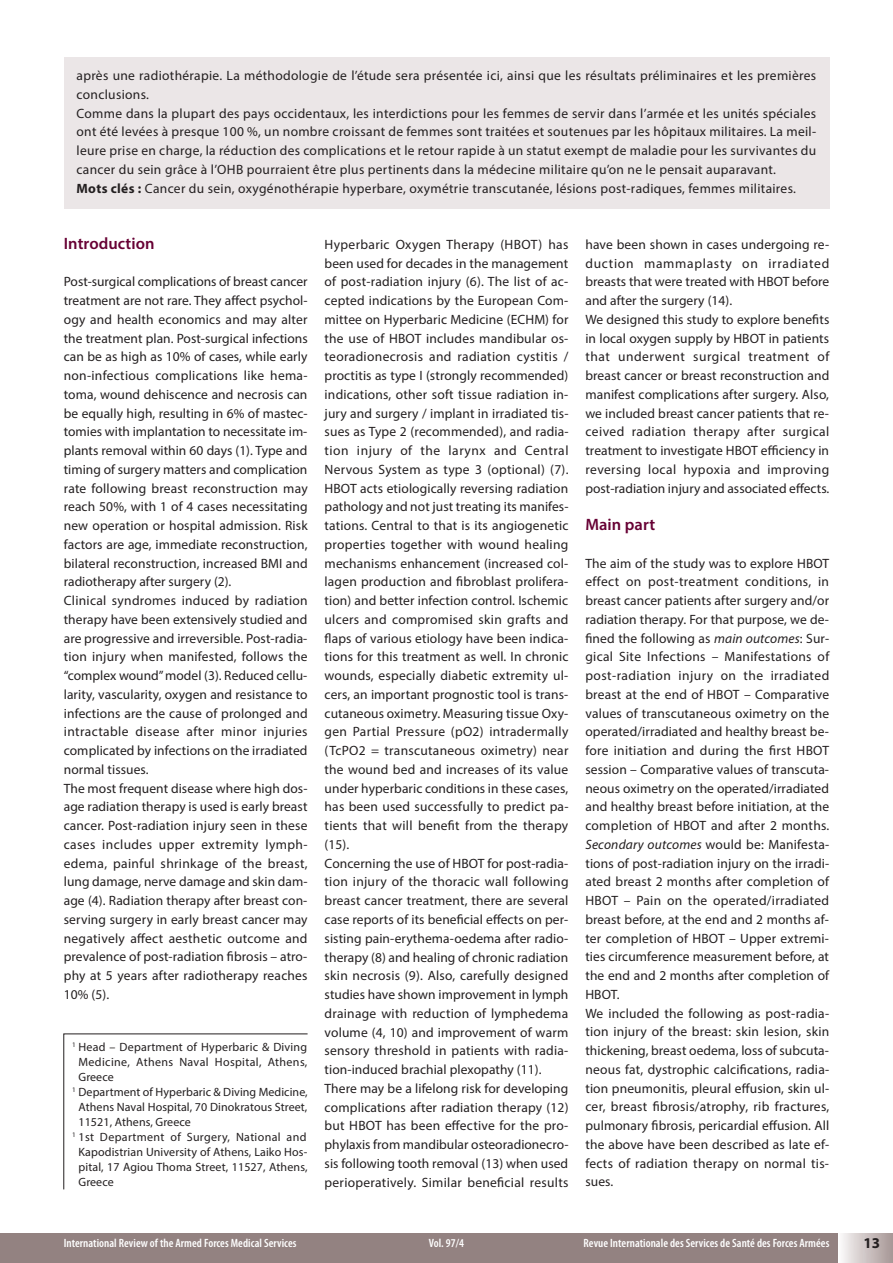
<style>
.page{position:relative;width:893px;height:1263px;background:#fff}
.page>*{position:absolute;margin:0;border:0;box-sizing:border-box;transform-origin:0 0}
.t1{font:600 16.5px "Myriad Pro";letter-spacing:.005em;color:#670134}
.t2{font:700 15px "Myriad Pro";color:#231f20}
.t3{font:13.5px/18.8px "Myriad Pro";letter-spacing:.01em;color:#231f20}
.t4{font:12px "Myriad Pro";letter-spacing:.01em;color:#231f20}
.t5{font:600 condensed 12px "Myriad Pro";letter-spacing:.005em;color:#fff}
.t6{font:12px "Myriad Pro";letter-spacing:.03em;color:#231f20}
.s1{font-weight:700}
.s2{font-style:italic}
</style>
<div class="page">
<div style="left:838px;top:1233px;width:55px;height:30px;background:linear-gradient(to right,#fbf9f9,#a69594)"></div>
<div style="left:0;top:1233px;width:838px;height:30px;background:#938281"></div>
<div style="left:64px;top:57px;width:765px;height:58px;background:#ebe6e7"></div>
<div style="left:64px;top:95px;width:765px;height:95px;background:#ebe6e7"></div>
<div style="left:64px;top:170px;width:765px;height:39px;background:#ebe6e7"></div>
<svg style="left:63px;top:1033px;width:245px;height:157px"></svg>
<p class="t3" style="left:77px;top:66px;width:741px">après une radiothérapie. La méthodologie de l’étude sera présentée ici, ainsi que les résultats préliminaires et les premières conclusions.<br>Comme dans la plupart des pays occidentaux, les interdictions pour les femmes de servir dans l’armée et les unités spéciales ont été levées à presque 100 %, un nombre croissant de femmes sont traitées et soutenues par les hôpitaux militaires. La meil&shy;leure prise en charge, la réduction des complications et le retour rapide à un statut exempt de maladie pour les survivantes du cancer du sein grâce à l’OHB pourraient être plus pertinents dans la médecine militaire qu’on ne le pensait auparavant.<br><span class="s1">Mots clés :</span> Cancer du sein, oxygénothérapie hyperbare, oxymétrie transcutanée, lésions post-radiques, femmes militaires.</p>
<p class="t1" style="left:64px;top:233px;width:92px">Introduction</p>
<p class="t3" style="left:64px;top:272px;width:245px">Post-surgical complications of breast cancer treatment are not rare. They affect psychol&shy;ogy and health economics and may alter the treatment plan. Post-surgical infections can be as high as 10% of cases, while early non-infectious complications like hema&shy;toma, wound dehiscence and necrosis can be equally high, resulting in 6% of mastec&shy;tomies with implantation to necessitate im&shy;plants removal within 60 days (1). Type and timing of surgery matters and complication rate following breast reconstruction may reach 50%, with 1 of 4 cases necessitating new operation or hospital admission. Risk factors are age, immediate reconstruction, bilateral reconstruction, increased BMI and radiotherapy after surgery (2).<br>Clinical syndromes induced by radiation therapy have been extensively studied and are progressive and irreversible. Post-radia&shy;tion injury when manifested, follows the “complex wound” model (3). Reduced cellu&shy;larity, vascularity, oxygen and resistance to infections are the cause of prolonged and intractable disease after minor injuries complicated by infections on the irradiated normal tissues.<br>The most frequent disease where high dos&shy;age radiation therapy is used is early breast cancer. Post-radiation injury seen in these cases includes upper extremity lymph&shy;edema, painful shrinkage of the breast, lung damage, nerve damage and skin dam&shy;age (4). Radiation therapy after breast con&shy;serving surgery in early breast cancer may negatively affect aesthetic outcome and prevalence of post-radiation fibrosis – atro&shy;phy at 5 years after radiotherapy reaches 10% (5).</p>
<p class="t4" style="left:72px;top:1040px;width:236px"><sup>1</sup> Head – Department of Hyperbaric &amp; Diving</p>
<p class="t6" style="left:79px;top:1055px;width:230px">Medicine, Athens Naval Hospital, Athens,</p>
<p class="t4" style="left:79px;top:1070px;width:37px">Greece</p>
<p class="t4" style="left:72px;top:1085px;width:237px"><sup>1</sup> Department of Hyperbaric &amp; Diving Medicine,</p>
<p class="t4" style="left:79px;top:1100px;width:230px">Athens Naval Hospital, 70 Dinokratous Street,</p>
<p class="t4" style="left:79px;top:1115px;width:114px">11521, Athens, Greece</p>
<p class="t6" style="left:72px;top:1130px;width:236px"><sup>1</sup> 1st Department of Surgery, National and</p>
<p class="t4" style="left:79px;top:1145px;width:230px">Kapodistrian University of Athens, Laiko Hos-</p>
<p class="t4" style="left:79px;top:1160px;width:231px">pital, 17 Agiou Thoma Street, 11527, Athens,</p>
<p class="t4" style="left:79px;top:1175px;width:37px">Greece</p>
<p class="t3" style="left:325px;top:235px;width:245px">Hyperbaric Oxygen Therapy (HBOT) has been used for decades in the management of post-radiation injury (6). The list of ac&shy;cepted indications by the European Com&shy;mittee on Hyperbaric Medicine (ECHM) for the use of HBOT includes mandibular os&shy;teoradionecrosis and radiation cystitis / proctitis as type I (strongly recommended) indications, other soft tissue radiation in&shy;jury and surgery / implant in irradiated tis&shy;sues as Type 2 (recommended), and radia&shy;tion injury of the larynx and Central Nervous System as type 3 (optional) (7).<br>HBOT acts etiologically reversing radiation pathology and not just treating its manifes&shy;tations. Central to that is its angiogenetic properties together with wound healing mechanisms enhancement (increased col&shy;lagen production and fibroblast prolifera&shy;tion) and better infection control. Ischemic ulcers and compromised skin grafts and flaps of various etiology have been indica&shy;tions for this treatment as well. In chronic wounds, especially diabetic extremity ul&shy;cers, an important prognostic tool is trans&shy;cutaneous oximetry. Measuring tissue Oxy&shy;gen Partial Pressure (pO2) intradermally (TcPO2 = transcutaneous oximetry) near the wound bed and increases of its value under hyperbaric conditions in these cases, has been used successfully to predict pa&shy;tients that will benefit from the therapy (15).<br>Concerning the use of HBOT for post-radia&shy;tion injury of the thoracic wall following breast cancer treatment, there are several case reports of its beneficial effects on per&shy;sisting pain-erythema-oedema after radio&shy;therapy (8) and healing of chronic radiation skin necrosis (9). Also, carefully designed studies have shown improvement in lymph drainage with reduction of lymphedema volume (4, 10) and improvement of warm sensory threshold in patients with radia&shy;tion-induced brachial plexopathy (11).<br>There may be a lifelong risk for developing complications after radiation therapy (12) but HBOT has been effective for the pro&shy;phylaxis from mandibular osteoradionecro&shy;sis following tooth removal (13) when used perioperatively. Similar beneficial results</p>
<p class="t3" style="left:585px;top:235px;width:245px">have been shown in cases undergoing re&shy;duction mammaplasty on irradiated breasts that were treated with HBOT before and after the surgery (14).<br>We designed this study to explore benefits in local oxygen supply by HBOT in patients that underwent surgical treatment of breast cancer or breast reconstruction and manifest complications after surgery. Also, we included breast cancer patients that re&shy;ceived radiation therapy after surgical treatment to investigate HBOT efficiency in reversing local hypoxia and improving post-radiation injury and associated effects.</p>
<p class="t1" style="left:585px;top:514px;width:71px">Main part</p>
<p class="t3" style="left:585px;top:553px;width:245px">The aim of the study was to explore HBOT effect on post-treatment conditions, in breast cancer patients after surgery and/or radiation therapy. For that purpose, we de&shy;fined the following as <span class="s2">main outcomes</span>: Sur&shy;gical Site Infections – Manifestations of post-radiation injury on the irradiated breast at the end of HBOT – Comparative values of transcutaneous oximetry on the operated/irradiated and healthy breast be&shy;fore initiation and during the first HBOT session – Comparative values of transcuta&shy;neous oximetry on the operated/irradiated and healthy breast before initiation, at the completion of HBOT and after 2 months.<br><span class="s2">Secondary outcomes</span> would be: Manifesta&shy;tions of post-radiation injury on the irradi&shy;ated breast 2 months after completion of HBOT – Pain on the operated/irradiated breast before, at the end and 2 months af&shy;ter completion of HBOT – Upper extremi&shy;ties circumference measurement before, at the end and 2 months after completion of HBOT.<br>We included the following as post-radia&shy;tion injury of the breast: skin lesion, skin thickening, breast oedema, loss of subcuta&shy;neous fat, dystrophic calcifications, radia&shy;tion pneumonitis, pleural effusion, skin ul&shy;cer, breast fibrosis/atrophy, rib fractures, pulmonary fibrosis, pericardial effusion. All the above have been described as late ef&shy;fects of radiation therapy on normal tis&shy;sues.</p>
<p class="t5" style="left:64px;top:1236px;width:234px">International Review of the Armed Forces Medical Services</p>
<p class="t5" style="left:429px;top:1236px;width:37px">Vol. 97/4</p>
<p class="t5" style="left:584px;top:1236px;width:247px">Revue Internationale des Services de Santé des Forces Armées</p>
<p class="t2" style="left:864px;top:1233px;width:18px">13</p>
</div>
